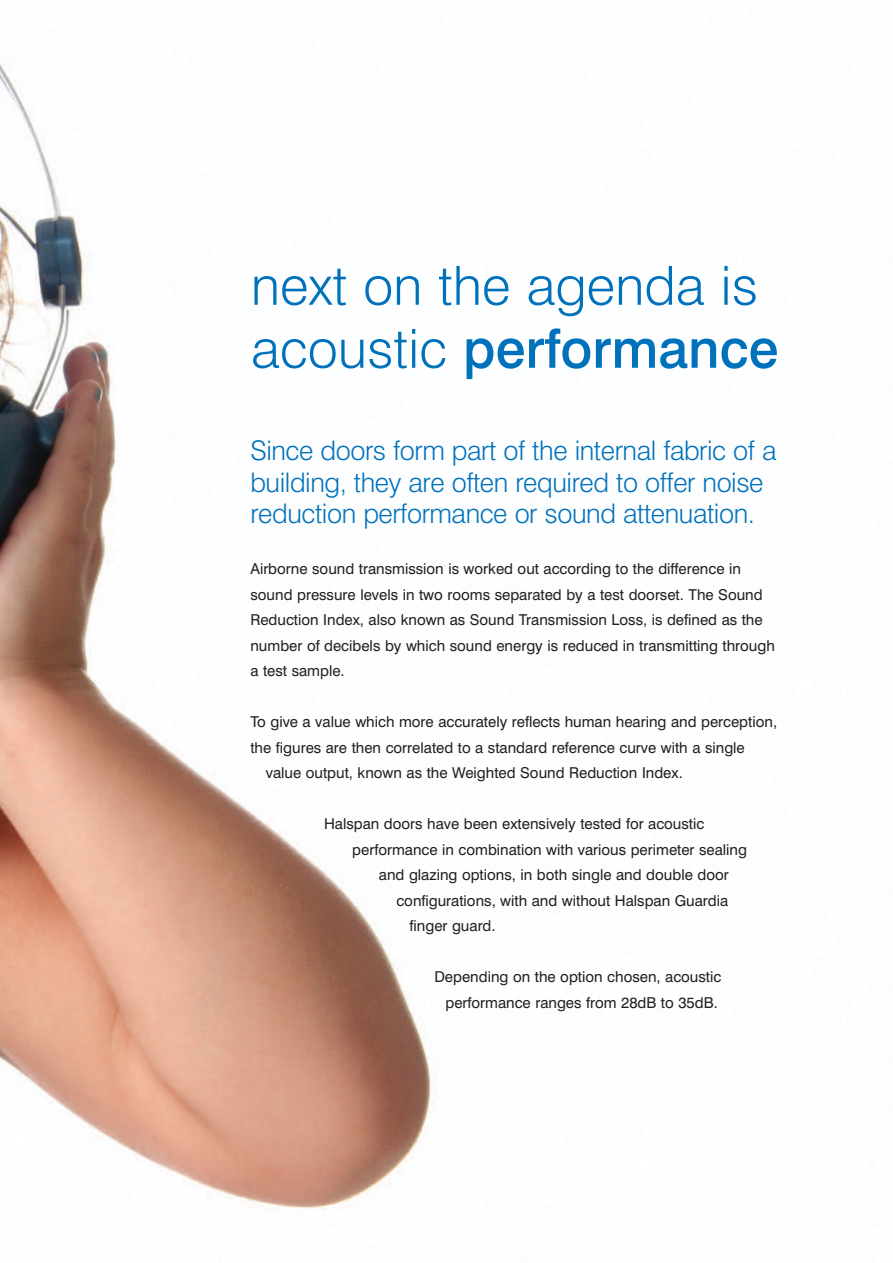
<style>
.page{position:relative;width:893px;height:1263px;background:#fff}
.page>*{position:absolute;margin:0;border:0;box-sizing:border-box;transform-origin:0 0}
.t1{font:300 54px/63px "Swiss 721 BT";color:#0071bb}
.t2{font:300 27px/31.5px "Swiss 721 BT";letter-spacing:-.015em;color:#0071bb}
.t3{font:15px/25.5px "Swiss 721 BT";color:#231f20}
.s1{font-weight:500}
</style>
<div class="page">
<img style="left:0;top:63px;width:437px;height:1147px">
<h1 class="t1" style="left:251px;top:259px;width:529px">next on the agenda is acoustic <span class="s1">performance</span></h1>
<h2 class="t2" style="left:250px;top:438px;width:528px">Since doors form part of the internal fabric of a building, they are often required to offer noise reduction performance or sound attenuation.</h2>
<p class="t3" style="left:250px;top:558px;width:526px">Airborne sound transmission is worked out according to the difference in sound pressure levels in two rooms separated by a test doorset. The Sound Reduction Index, also known as Sound Transmission Loss, is defined as the number of decibels by which sound energy is reduced in transmitting through a test sample.</p>
<p class="t3" style="left:250px;top:711px;width:528px">To give a value which more accurately reflects human hearing and perception,</p>
<p class="t3" style="left:250px;top:736px;width:496px">the figures are then correlated to a standard reference curve with a single</p>
<p class="t3" style="left:266px;top:762px;width:418px">value output, known as the Weighted Sound Reduction Index.</p>
<p class="t3" style="left:324px;top:813px;width:382px">Halspan doors have been extensively tested for acoustic</p>
<p class="t3" style="left:352px;top:838px;width:396px">performance in combination with various perimeter sealing</p>
<p class="t3" style="left:379px;top:864px;width:351px">and glazing options, in both single and double door</p>
<p class="t3" style="left:396px;top:889px;width:333px">configurations, with and without Halspan Guardia</p>
<p class="t3" style="left:410px;top:915px;width:88px">finger guard.</p>
<p class="t3" style="left:434px;top:966px;width:288px;text-align:center">Depending on the option chosen, acoustic performance ranges from 28dB to 35dB.</p>
</div>
